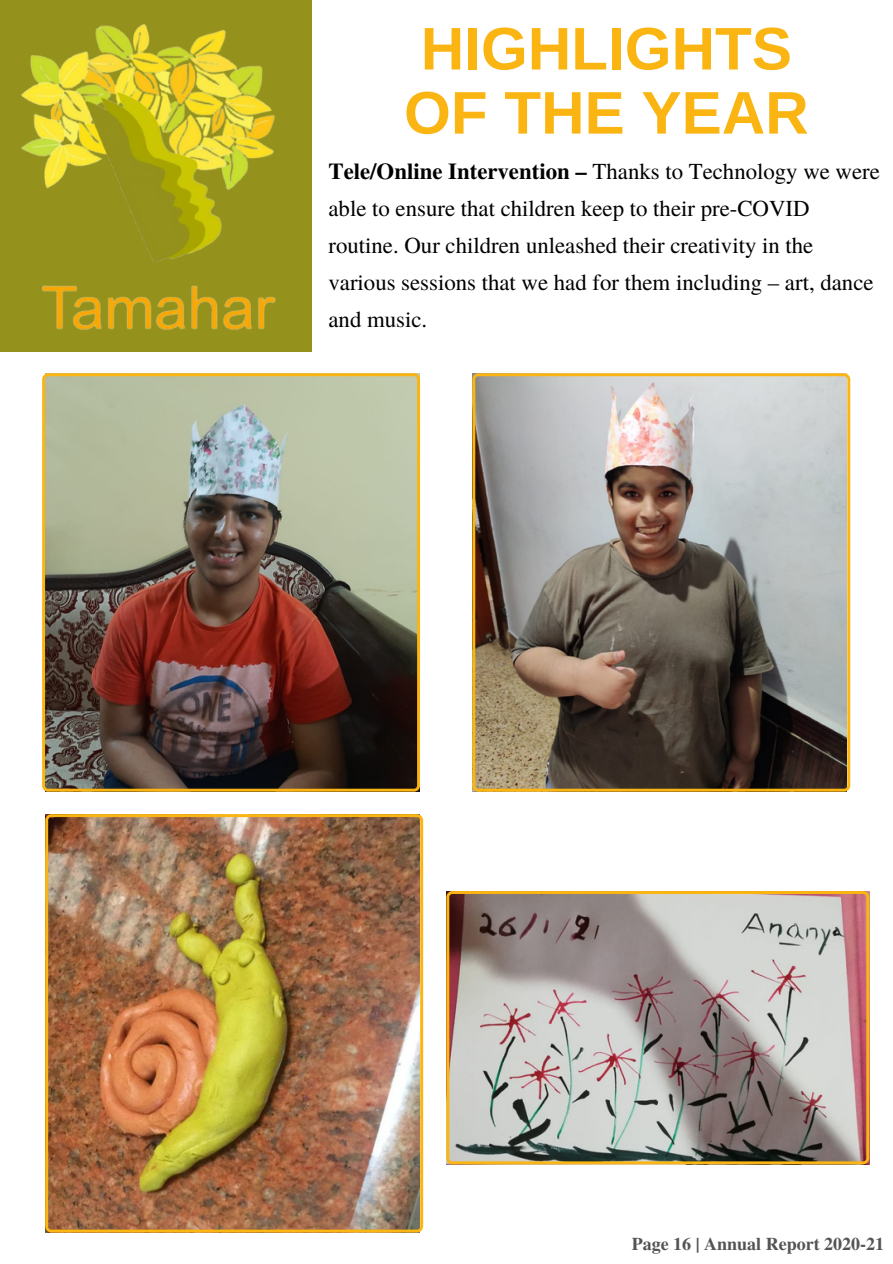
<style>
.page{position:relative;width:893px;height:1264px;background:#fff}
.page>*{position:absolute;margin:0;border:0;box-sizing:border-box;transform-origin:0 0}
.t1{font:700 60.15px/64.1px "Arimo";color:#fab513}
.t2{font:22.8px/37px "Te X Gyre Termes";color:#000}
.t3{font:700 18px "Te X Gyre Termes";color:#545454}
.s1{font-weight:700}
</style>
<div class="page">
<img style="left:0;top:4px;width:312px;height:348px">
<img style="left:42px;top:373px;width:378px;height:418px">
<img style="left:472px;top:373px;width:378px;height:418px">
<img style="left:45px;top:814px;width:378px;height:418px">
<img style="left:446px;top:891px;width:423px;height:273px">
<h1 class="t1" style="left:404px;top:17px;width:406px">HIGHLIGHTS<br>OF THE YEAR</h1>
<p class="t2" style="left:328px;top:151px;width:553px"><span class="s1">Tele/Online Intervention –</span> Thanks to Technology we were able to ensure that children keep to their pre-COVID routine. Our children unleashed their creativity in the various sessions that we had for them including – art, dance and music.</p>
<p class="t3" style="left:631px;top:1230px;width:254px">Page 16 | Annual Report 2020-21</p>
</div>
